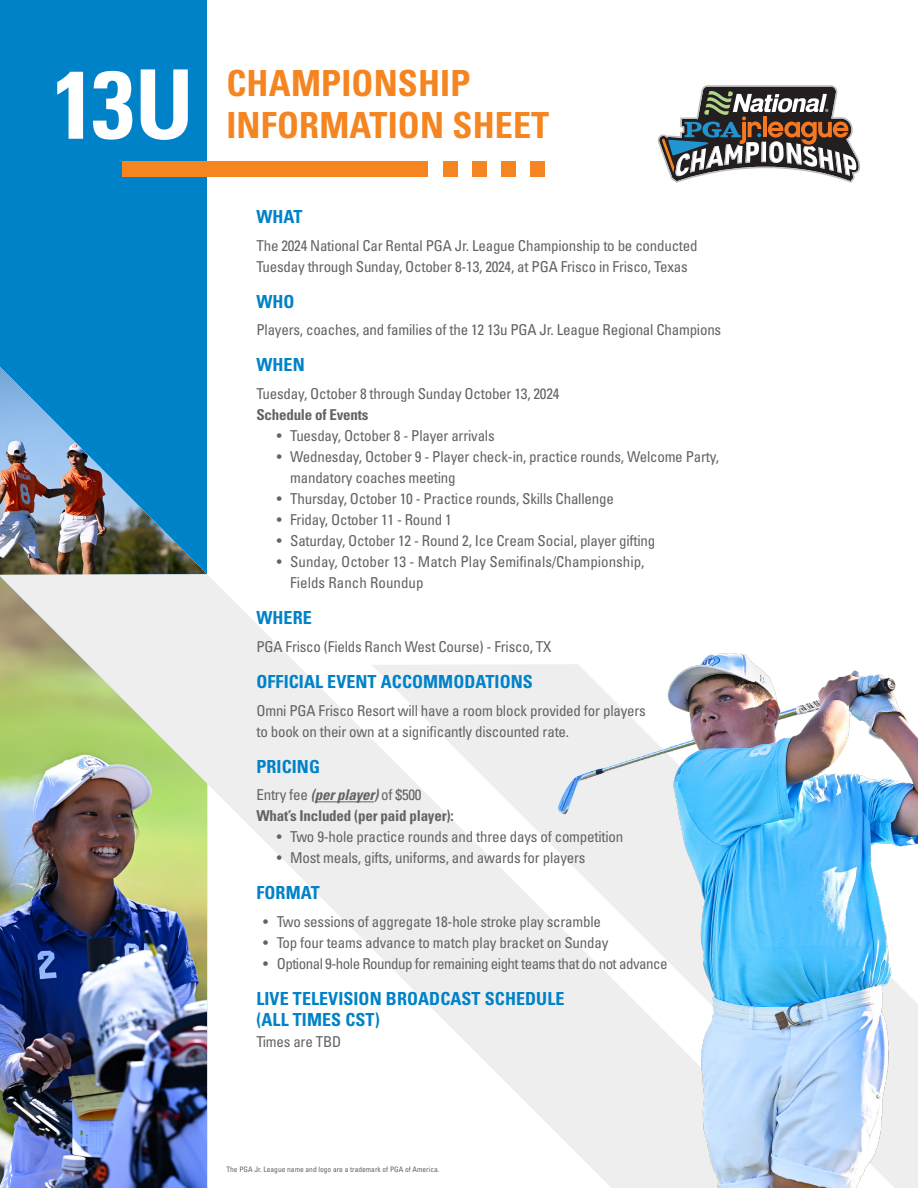
<style>
.page{position:relative;width:918px;height:1188px;background:#fff}
.page>*{position:absolute;margin:0;border:0;box-sizing:border-box;transform-origin:0 0}
.t1{font:700 condensed 36px "Univers LT Std";letter-spacing:.005em;color:#f58520}
.t2{font:700 condensed 18px/21px "Univers LT Std";letter-spacing:.005em;color:#0082c8}
.t3{font:condensed 15px/21px "Univers LT Std";letter-spacing:-.015em;color:#636366}
.t4{font:condensed 15px "Univers LT Std";letter-spacing:-.035em;color:#636366}
.t5{font:700 condensed 15px "Univers LT Std";letter-spacing:-.015em;color:#636366}
.t6{font:condensed 7.5px "Univers LT Std";color:#636366}
.s1{font-weight:700;font-style:italic}
</style>
<div class="page">
<div style="left:0;top:0;width:207px;height:1188px;background:#0082c8"></div>
<img style="left:0;top:367px;width:207px;height:207px">
<div style="left:123px;top:161px;width:305px;height:15px;background:#f58520"></div>
<div style="left:443px;top:161px;width:15px;height:15px;background:#f58520"></div>
<div style="left:472px;top:161px;width:15px;height:15px;background:#f58520"></div>
<div style="left:501px;top:161px;width:15px;height:15px;background:#f58520"></div>
<div style="left:530px;top:161px;width:15px;height:15px;background:#f58520"></div>
<img style="left:0;top:574px;width:371px;height:614px">
<svg style="left:371px;top:664px;width:161px;height:444px;fill:#eeeeef"></svg>
<svg style="left:57px;top:69px;width:131px;height:71px"></svg>
<svg style="left:658px;top:85px;width:202px;height:98px"></svg>
<img style="left:532px;top:653px;width:386px;height:535px">
<hr style="left:315px;top:801px;width:59px;height:1px;background:#636366">
<p class="t1" style="left:226px;top:61px;width:246px">CHAMPIONSHIP</p>
<p class="t1" style="left:226px;top:103px;width:324px">INFORMATION SHEET</p>
<p class="t2" style="left:256px;top:206px;width:48px">WHAT</p>
<p class="t3" style="left:256px;top:235px;width:443px">The 2024 National Car Rental PGA Jr. League Championship to be conducted<br>Tuesday through Sunday, October 8-13, 2024, at PGA Frisco in Frisco, Texas</p>
<p class="t2" style="left:256px;top:291px;width:40px">WHO</p>
<p class="t3" style="left:256px;top:319px;width:466px">Players, coaches, and families of the 12 13u PGA Jr. League Regional Champions</p>
<p class="t2" style="left:256px;top:354px;width:50px">WHEN</p>
<p class="t3" style="left:256px;top:383px;width:305px">Tuesday, October 8 through Sunday October 13, 2024</p>
<p class="t5" style="left:256px;top:406px;width:114px">Schedule of Events</p>
<p class="t3" style="left:277px;top:425px;width:220px">• Tuesday, October 8 - Player arrivals</p>
<p class="t3" style="left:290px;top:446px;width:430px;text-indent:-14px">• Wednesday, October 9 - Player check-in, practice rounds, Welcome Party, mandatory coaches meeting</p>
<p class="t3" style="left:277px;top:488px;width:339px">• Thursday, October 10 - Practice rounds, Skills Challenge</p>
<p class="t3" style="left:277px;top:509px;width:177px">• Friday, October 11 - Round 1</p>
<p class="t3" style="left:277px;top:530px;width:380px">• Saturday, October 12 - Round 2, Ice Cream Social, player gifting</p>
<p class="t3" style="left:290px;top:551px;width:356px;text-indent:-14px">• Sunday, October 13 - Match Play Semifinals/Championship,<br>Fields Ranch Roundup</p>
<p class="t2" style="left:256px;top:607px;width:57px">WHERE</p>
<p class="t3" style="left:256px;top:636px;width:297px">PGA Frisco (Fields Ranch West Course) - Frisco, TX</p>
<p class="t2" style="left:256px;top:671px;width:278px">OFFICIAL EVENT ACCOMMODATIONS</p>
<p class="t3" style="left:256px;top:700px;width:391px">Omni PGA Frisco Resort will have a room block provided for players to book on their own at a significantly discounted rate.</p>
<p class="t2" style="left:256px;top:756px;width:65px">PRICING</p>
<p class="t3" style="left:256px;top:784px;width:167px">Entry fee <span class="s1">(per player)</span> of $500</p>
<p class="t5" style="left:256px;top:807px;width:199px">What’s Included (per paid player):</p>
<p class="t3" style="left:277px;top:826px;width:348px">• Two 9-hole practice rounds and three days of competition</p>
<p class="t3" style="left:277px;top:847px;width:310px">• Most meals, gifts, uniforms, and awards for players</p>
<p class="t2" style="left:256px;top:882px;width:65px">FORMAT</p>
<p class="t3" style="left:263px;top:911px;width:339px">• Two sessions of aggregate 18-hole stroke play scramble</p>
<p class="t3" style="left:263px;top:932px;width:347px">• Top four teams advance to match play bracket on Sunday</p>
<p class="t4" style="left:263px;top:954px;width:406px">• Optional 9-hole Roundup for remaining eight teams that do not advance</p>
<p class="t2" style="left:256px;top:988px;width:309px">LIVE TELEVISION BROADCAST SCHEDULE (ALL TIMES CST)</p>
<p class="t3" style="left:256px;top:1031px;width:86px">Times are TBD</p>
<p class="t6" style="left:226px;top:1165px;width:215px">The PGA Jr. League name and logo are a trademark of PGA of America.</p>
</div>
